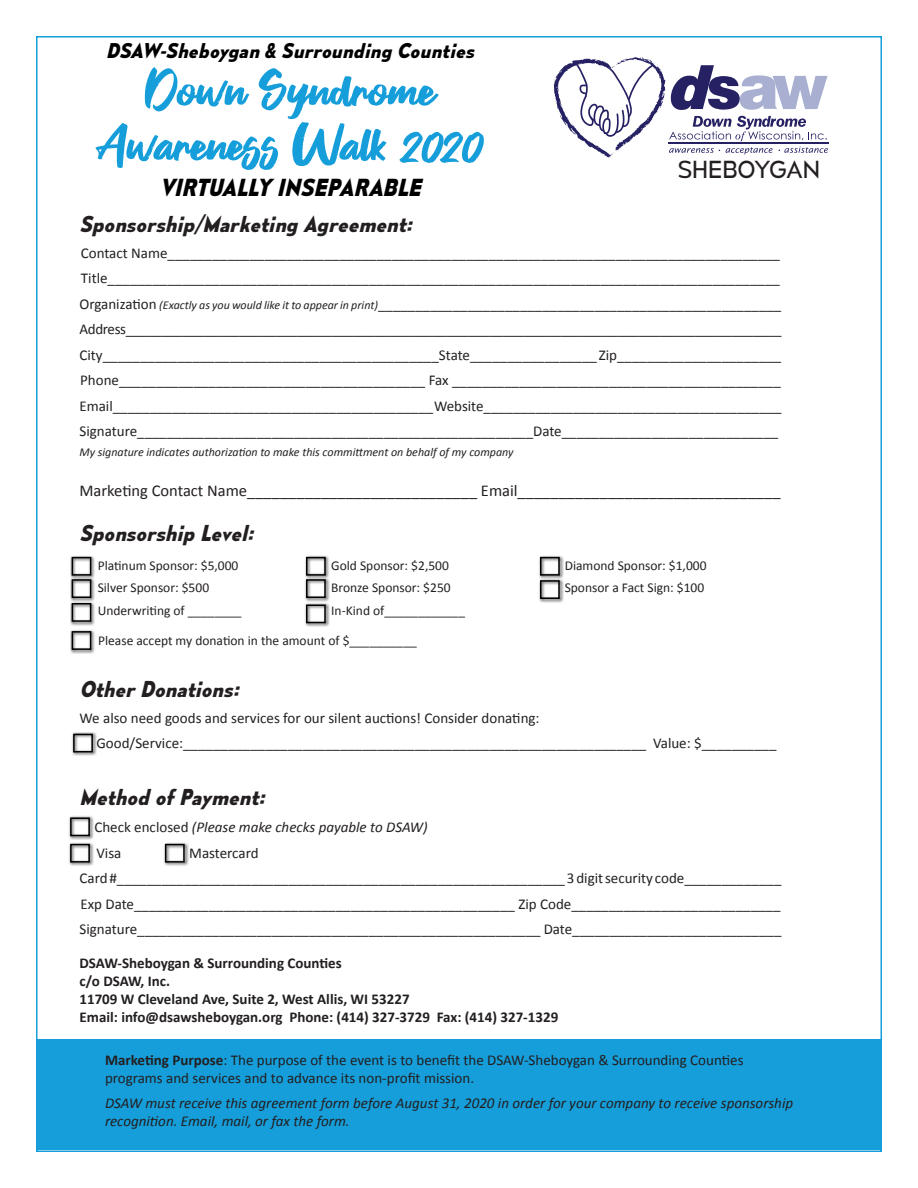
<style>
.page{position:relative;width:918px;height:1188px;background:#fff}
.page>*{position:absolute;margin:0;border:0;box-sizing:border-box;transform-origin:0 0}
.t1{font:55.5px "Fontgrab";color:#159eda}
.t2{font:italic 700 22.5px "Mesmerize Rg";letter-spacing:-.01em;color:#000}
.t3{font:22.5px "Mesmerize Bk";color:#231f20}
.t4{font:italic 700 21px "Mesmerize Rg";color:#231f20}
.t5{font:italic 700 19.5px "Mesmerize Rg";letter-spacing:.005em;color:#000}
.t6{font:16.5px "Calibri";color:#231f20}
.t7{font:15px/18px "Calibri";color:#231f20}
.t8{font:italic 15px/18px "Calibri";color:#231f20}
.t9{font:700 15px/18px "Calibri";color:#231f20}
.t10{font:15px "Calibri";letter-spacing:-.025em;color:#231f20}
.t11{font:13.5px "Calibri";color:#231f20}
.t12{font:italic 12px "Calibri";color:#231f20}
.s1{font-style:italic;font-size:12px}
.s2{font-style:normal}
.s3{font-weight:700}
</style>
<div class="page">
<div style="left:36px;top:1040px;width:846px;height:110px;background:#159eda"></div>
<svg style="left:539px;top:580px;width:25px;height:23px"></svg>
<div style="left:540px;top:580px;width:20px;height:19px;border:2px solid #000"></div>
<svg style="left:70px;top:556px;width:25px;height:21px"></svg>
<div style="left:72px;top:557px;width:19px;height:19px;border:2px solid #000"></div>
<svg style="left:70px;top:577px;width:25px;height:24px"></svg>
<div style="left:72px;top:579px;width:19px;height:19px;border:2px solid #000"></div>
<svg style="left:70px;top:601px;width:25px;height:25px"></svg>
<div style="left:72px;top:603px;width:19px;height:19px;border:2px solid #000"></div>
<svg style="left:305px;top:555px;width:24px;height:22px"></svg>
<div style="left:306px;top:557px;width:20px;height:19px;border:2px solid #000"></div>
<svg style="left:305px;top:577px;width:25px;height:25px"></svg>
<div style="left:306px;top:579px;width:20px;height:19px;border:2px solid #000"></div>
<svg style="left:305px;top:603px;width:25px;height:24px"></svg>
<div style="left:306px;top:604px;width:20px;height:19px;border:2px solid #000"></div>
<svg style="left:539px;top:556px;width:25px;height:24px"></svg>
<div style="left:540px;top:557px;width:20px;height:19px;border:2px solid #000"></div>
<svg style="left:70px;top:630px;width:25px;height:24px"></svg>
<div style="left:72px;top:631px;width:19px;height:19px;border:2px solid #000"></div>
<svg style="left:69px;top:816px;width:25px;height:24px"></svg>
<div style="left:70px;top:817px;width:20px;height:19px;border:2px solid #000"></div>
<svg style="left:69px;top:843px;width:25px;height:23px"></svg>
<div style="left:70px;top:844px;width:20px;height:19px;border:2px solid #000"></div>
<svg style="left:164px;top:843px;width:25px;height:23px"></svg>
<div style="left:165px;top:844px;width:20px;height:19px;border:2px solid #000"></div>
<svg style="left:72px;top:732px;width:25px;height:24px"></svg>
<div style="left:73px;top:734px;width:20px;height:18px;border:2px solid #000"></div>
<svg style="left:553px;top:57px;width:275px;height:101px"></svg>
<p class="t5" style="left:106px;top:39px;width:369px">DSAW-Sheboygan &amp; Surrounding Counties</p>
<p class="t1" style="left:145px;top:59px;width:292px">Down Syndrome</p>
<p class="t1" style="left:96px;top:114px;width:391px">Awareness Walk 2020</p>
<p class="t2" style="left:160px;top:174px;width:263px">VIRTUALLY INSEPARABLE</p>
<p class="t3" style="left:678px;top:155px;width:144px">SHEBOYGAN</p>
<p class="t4" style="left:80px;top:211px;width:334px">Sponsorship/Marketing Agreement:</p>
<p class="t7" style="left:81px;top:243px;width:701px">Contact Name__________________________________________________________________________________</p>
<p class="t7" style="left:81px;top:269px;width:700px">Title__________________________________________________________________________________________</p>
<p class="t7" style="left:80px;top:294px;width:703px">Organization <span class="s1">(Exactly as you would like it to appear in print)</span>______________________________________________________</p>
<p class="t10" style="left:80px;top:320px;width:704px">Address____________________________________________________________________________________________</p>
<p class="t7" style="left:80px;top:345px;width:703px">City_____________________________________________State_________________ Zip______________________</p>
<p class="t7" style="left:80px;top:371px;width:702px">Phone_________________________________________ Fax ____________________________________________</p>
<p class="t7" style="left:80px;top:396px;width:704px">Email___________________________________________ Website________________________________________</p>
<p class="t7" style="left:80px;top:422px;width:700px">Signature_____________________________________________________Date_____________________________</p>
<p class="t12" style="left:80px;top:445px;width:436px">My signature indicates authorization to make this committment on behalf of my company</p>
<p class="t6" style="left:80px;top:480px;width:703px">Marketing Contact Name____________________________ Email________________________________</p>
<p class="t4" style="left:80px;top:520px;width:175px">Sponsorship Level:</p>
<p class="t11" style="left:98px;top:558px;width:142px">Platinum Sponsor: $5,000</p>
<p class="t11" style="left:331px;top:558px;width:119px">Gold Sponsor: $2,500</p>
<p class="t11" style="left:565px;top:558px;width:143px">Diamond Sponsor: $1,000</p>
<p class="t11" style="left:98px;top:580px;width:113px">Silver Sponsor: $500</p>
<p class="t11" style="left:331px;top:580px;width:121px">Bronze Sponsor: $250</p>
<p class="t11" style="left:565px;top:580px;width:141px">Sponsor a Fact Sign: $100</p>
<p class="t11" style="left:98px;top:602px;width:145px">Underwriting of ________</p>
<p class="t11" style="left:331px;top:602px;width:135px">In-Kind of____________</p>
<p class="t11" style="left:98px;top:632px;width:320px">Please accept my donation in the amount of $__________</p>
<p class="t4" style="left:80px;top:677px;width:161px">Other Donations:</p>
<p class="t7" style="left:80px;top:708px;width:462px">We also need goods and services for our silent auctions! Consider donating:</p>
<p class="t7" style="left:96px;top:734px;width:682px">Good/Service:______________________________________________________________ Value: $__________</p>
<p class="t4" style="left:80px;top:784px;width:187px">Method of Payment:</p>
<p class="t8" style="left:94px;top:817px;width:335px"><span class="s2">Check enclosed</span> (Please make checks payable to DSAW)</p>
<p class="t7" style="left:96px;top:843px;width:26px">Visa</p>
<p class="t7" style="left:189px;top:843px;width:71px">Mastercard</p>
<p class="t7" style="left:80px;top:868px;width:703px">Card #____________________________________________________________ 3 digit security code_____________</p>
<p class="t7" style="left:80px;top:894px;width:702px">Exp Date___________________________________________________ Zip Code____________________________</p>
<p class="t7" style="left:80px;top:919px;width:703px">Signature______________________________________________________ Date____________________________</p>
<p class="t9" style="left:80px;top:954px;width:264px">DSAW-Sheboygan &amp; Surrounding Counties</p>
<p class="t9" style="left:80px;top:972px;width:480px">c/o DSAW, Inc.<br>11709 W Cleveland Ave, Suite 2, West Allis, WI 53227<br>Email: info@dsawsheboygan.org Phone: (414) 327-3729 Fax: (414) 327-1329</p>
<p class="t7" style="left:105px;top:1050px;width:640px"><span class="s3">Marketing Purpose</span>: The purpose of the event is to benefit the DSAW-Sheboygan &amp; Surrounding Counties programs and services and to advance its non-profit mission.</p>
<p class="t8" style="left:105px;top:1093px;width:690px">DSAW must receive this agreement form before August 31, 2020 in order for your company to receive sponsorship recognition. Email, mail, or fax the form.</p>
</div>
